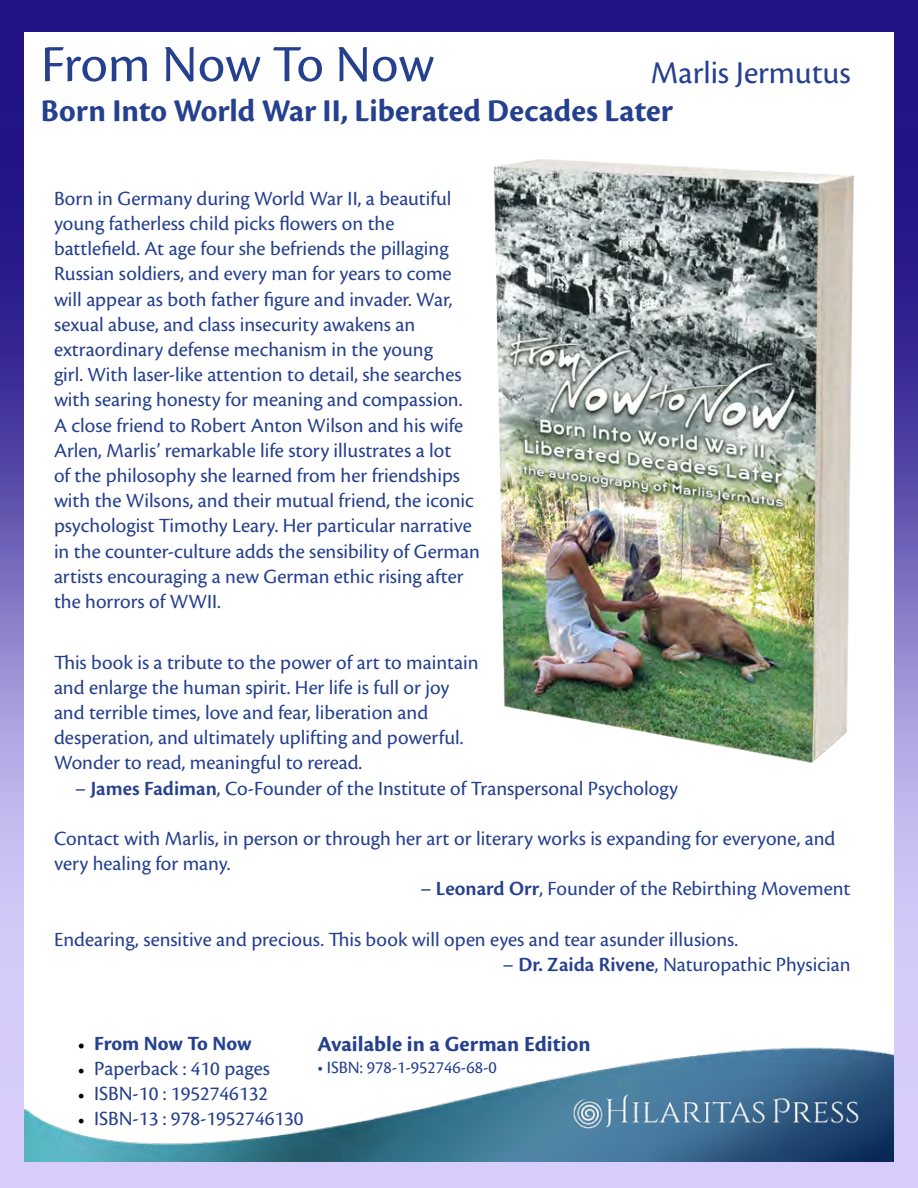
<style>
.page{position:relative;width:918px;height:1188px;background:#fff}
.page>*{position:absolute;margin:0;border:0;box-sizing:border-box;transform-origin:0 0}
.t1{font:54px "Cronos Pro";color:#25408f}
.t2{font:33px "Cronos Pro Bold Subh";color:#25408f}
.t3{font:33px "Cronos Pro";color:#25408f}
.t4{font:700 22.5px "Cronos Pro";letter-spacing:.005em;color:#25408f}
.t5{font:21px/25.2px "Cronos Pro";color:#25408f}
.t6{font:700 21px "Cronos Pro";letter-spacing:-.005em;color:#25408f}
.t7{font:18px "Cronos Pro";color:#25408f}
.s1{font-weight:600}
.s2{font-family:"Minion Pro";font-size:18px;color:#000}
</style>
<div class="page">
<img style="left:0;top:0;width:918px;height:1188px">
<div style="left:24px;top:32px;width:869px;height:1130px;background:#fff"></div>
<img style="left:24px;top:1047px;width:869px;height:115px">
<img style="left:570px;top:1091px;width:294px;height:39px">
<img style="left:493px;top:159px;width:362px;height:604px">
<h1 class="t1" style="left:41px;top:33px;width:395px">From Now To Now</h1>
<h2 class="t2" style="left:41px;top:91px;width:633px">Born Into World War II, Liberated Decades Later</h2>
<h2 class="t3" style="left:651px;top:53px;width:201px">Marlis Jermutus</h2>
<p class="t5" style="left:54px;top:186px;width:427px">Born in Germany during World War II, a beautiful young fatherless child picks flowers on the battlefield. At age four she befriends the pillaging Russian soldiers, and every man for years to come will appear as both father figure and invader. War, sexual abuse, and class insecurity awakens an extraordinary defense mechanism in the young<br>girl. With laser-like attention to detail, she searches with searing honesty for meaning and compassion.<br>A close friend to Robert Anton Wilson and his wife Arlen, Marlis’ remarkable life story illustrates a lot<br>of the philosophy she learned from her friendships with the Wilsons, and their mutual friend, the iconic psychologist Timothy Leary. Her particular narrative in the counter-culture adds the sensibility of German artists encouraging a new German ethic rising after the horrors of WWII.</p>
<p class="t5" style="left:54px;top:650px;width:426px">This book is a tribute to the power of art to maintain and enlarge the human spirit. Her life is full or joy and terrible times, love and fear, liberation and desperation, and ultimately uplifting and powerful.<br>Wonder to read, meaningful to reread.</p>
<p class="t5" style="left:75px;top:776px;width:605px">– <span class="s1">James Fadiman</span>, Co-Founder of the Institute of Transpersonal Psychology</p>
<p class="t5" style="left:54px;top:826px;width:783px">Contact with Marlis, in person or through her art or literary works is expanding for everyone, and very healing for many.</p>
<p class="t5" style="left:420px;top:876px;width:432px">– <span class="s1">Leonard Orr</span>, Founder of the Rebirthing Movement</p>
<p class="t5" style="left:54px;top:927px;width:686px">Endearing, sensitive and precious. This book will open eyes and tear asunder illusions.</p>
<p class="t5" style="left:502px;top:952px;width:350px">– <span class="s1">Dr. Zaida Rivene</span>, Naturopathic Physician</p>
<p class="t6" style="left:78px;top:1031px;width:175px"><span class="s2">•</span> From Now To Now</p>
<p class="t5" style="left:78px;top:1056px;width:194px"><span class="s2">•</span> Paperback : 410 pages</p>
<p class="t5" style="left:78px;top:1081px;width:192px"><span class="s2">•</span> ISBN-10 : 1952746132</p>
<p class="t5" style="left:78px;top:1106px;width:227px"><span class="s2">•</span> ISBN-13 : 978-1952746130</p>
<p class="t4" style="left:318px;top:1031px;width:275px">Available in a German Edition</p>
<p class="t7" style="left:318px;top:1057px;width:181px">• ISBN: 978-1-952746-68-0</p>
</div>
